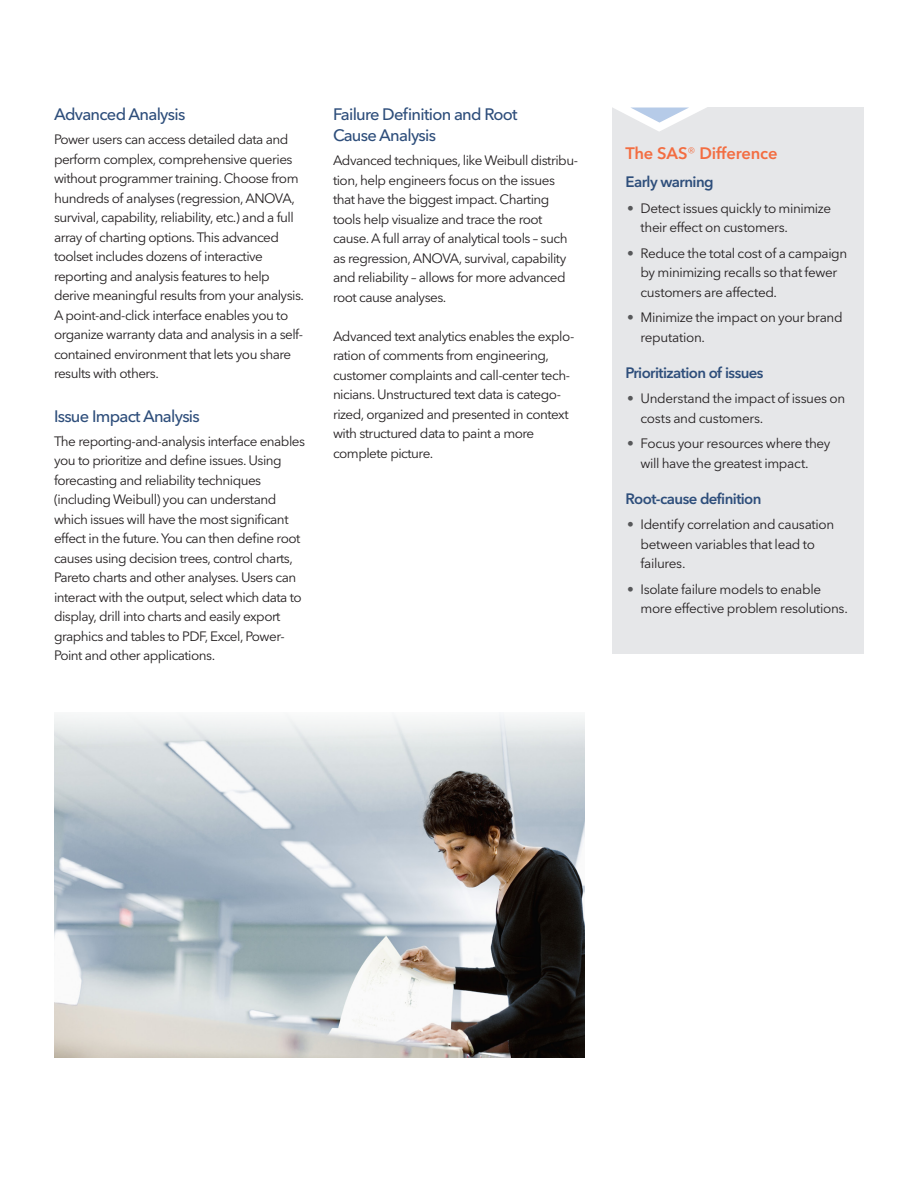
<style>
.page{position:relative;width:918px;height:1188px;background:#fff}
.page>*{position:absolute;margin:0;border:0;box-sizing:border-box;transform-origin:0 0}
.Subhead2-blue{font:500 16.5px/21px "Avenir Next W1 G";letter-spacing:-.045em;color:#2e4e7b}
.Sidebar_Head_orange{font:600 16.5px "Avenir Next W1 G";letter-spacing:-.01em;color:#f36d41}
.Sidebar_Subhd_1-Blue{font:600 15px "Avenir Next W1 G";letter-spacing:-.04em;color:#2e4e7b}
.Body{font:13.5px/19.5px "Avenir Next W1 G";letter-spacing:-.04em;color:#231f20}
.Sidebar_body_bullet{font:13.5px/19.5px "Avenir Next W1 G";letter-spacing:-.025em;color:#231f20}
.s1{font-weight:300;font-size:13.5px}
.s2{color:#57585a}
</style>
<div class="page">
<div style="left:612px;top:108px;width:252px;height:546px;background:#e6e7e9"></div>
<svg style="left:612px;top:107px;width:114px;height:24px"></svg>
<img style="left:54px;top:714px;width:531px;height:344px">
<p class="Subhead2-blue" style="left:54px;top:104px;width:133px">Advanced Analysis</p>
<p class="Body" style="left:54px;top:130px;width:252px">Power users can access detailed data and perform complex, comprehensive queries without programmer training. Choose from hundreds of analyses (regression, ANOVA, survival, capability, reliability, etc.) and a full array of charting options. This advanced toolset includes dozens of interactive reporting and analysis features to help derive meaningful results from your analysis.<br>A point-and-click interface enables you to organize warranty data and analysis in a self&shy;contained environment that lets you share results with others.</p>
<p class="Subhead2-blue" style="left:54px;top:406px;width:147px">Issue Impact Analysis</p>
<p class="Body" style="left:54px;top:432px;width:253px">The reporting-and-analysis interface enables you to prioritize and define issues. Using forecasting and reliability techniques (including Weibull) you can understand which issues will have the most significant effect in the future. You can then define root causes using decision trees, control charts, Pareto charts and other analyses. Users can interact with the output, select which data to display, drill into charts and easily export graphics and tables to PDF, Excel, Power-Point and other applications.</p>
<p class="Subhead2-blue" style="left:333px;top:104px;width:186px">Failure Definition and Root<br>Cause Analysis</p>
<p class="Body" style="left:333px;top:151px;width:247px">Advanced techniques, like Weibull distribu&shy;tion, help engineers focus on the issues that have the biggest impact. Charting tools help visualize and trace the root cause. A full array of analytical tools – such as regression, ANOVA, survival, capability and reliability – allows for more advanced root cause analyses.</p>
<p class="Body" style="left:333px;top:327px;width:243px">Advanced text analytics enables the explo&shy;ration of comments from engineering, customer complaints and call-center tech&shy;nicians. Unstructured text data is catego&shy;rized, organized and presented in context with structured data to paint a more complete picture.</p>
<p class="Sidebar_Head_orange" style="left:626px;top:143px;width:154px">The SAS<span class="s1">®</span> Difference</p>
<p class="Sidebar_Subhd_1-Blue" style="left:626px;top:173px;width:90px">Early warning</p>
<p class="Sidebar_body_bullet" style="left:640px;top:199px;width:192px;text-indent:-14px"><span class="s2">•</span> Detect issues quickly to minimize their effect on customers.</p>
<p class="Sidebar_body_bullet" style="left:640px;top:244px;width:208px;text-indent:-14px"><span class="s2">•</span> Reduce the total cost of a campaign by minimizing recalls so that fewer customers are affected.</p>
<p class="Sidebar_body_bullet" style="left:640px;top:308px;width:204px;text-indent:-14px"><span class="s2">•</span> Minimize the impact on your brand reputation.</p>
<p class="Sidebar_Subhd_1-Blue" style="left:626px;top:364px;width:140px">Prioritization of issues</p>
<p class="Sidebar_body_bullet" style="left:640px;top:389px;width:206px;text-indent:-14px"><span class="s2">•</span> Understand the impact of issues on costs and customers.</p>
<p class="Sidebar_body_bullet" style="left:640px;top:434px;width:191px;text-indent:-14px"><span class="s2">•</span> Focus your resources where they will have the greatest impact.</p>
<p class="Sidebar_Subhd_1-Blue" style="left:626px;top:490px;width:138px">Root-cause definition</p>
<p class="Sidebar_body_bullet" style="left:640px;top:515px;width:195px;text-indent:-14px"><span class="s2">•</span> Identify correlation and causation between variables that lead to failures.</p>
<p class="Sidebar_body_bullet" style="left:640px;top:580px;width:209px;text-indent:-14px"><span class="s2">•</span> Isolate failure models to enable more effective problem resolutions.</p>
</div>
